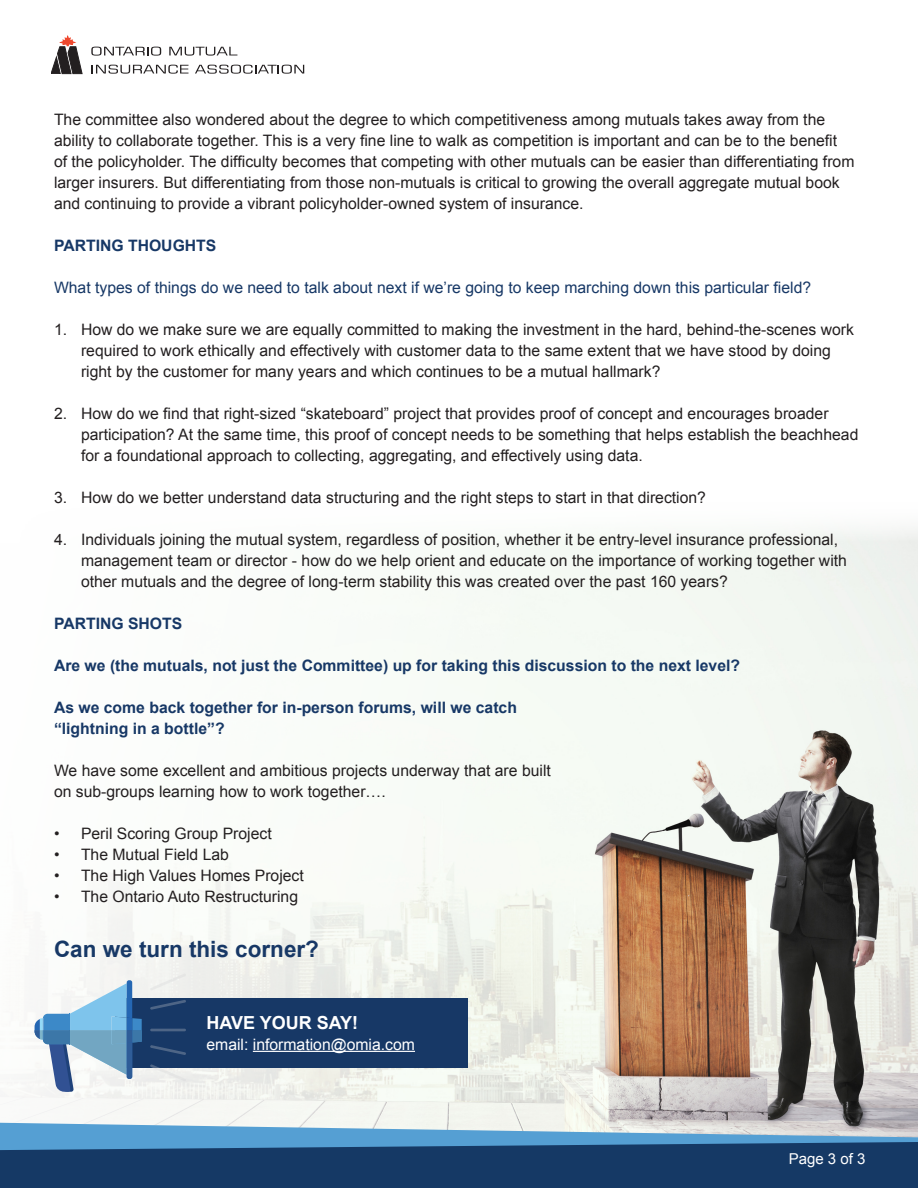
<style>
.page{position:relative;width:918px;height:1188px;background:#fff}
.page>*{position:absolute;margin:0;border:0;box-sizing:border-box;transform-origin:0 0}
.t1{font:700 22.5px "Arial";color:#173866}
.t2{font:700 18px "Arial";color:#fff}
.t3{font:15.75px/21px "Arial";color:#231f20}
.t4{font:700 15.75px/21px "Arial";color:#173866}
.t5{font:15.75px "Arial";color:#173866}
.t6{font:15.75px "Arial";color:#fff}
.t7{font:15px "Arial";color:#fff}
</style>
<div class="page">
<img style="left:0;top:528px;width:918px;height:595px">
<svg style="left:0;top:1123px;width:918px;height:19px;background:#8ab8d7"></svg>
<svg style="left:0;top:1142px;width:918px;height:46px;background:#1a416e"></svg>
<svg style="left:51px;top:36px;width:31px;height:38px"></svg>
<svg style="left:91px;top:47px;width:70px;height:9px"></svg>
<svg style="left:169px;top:47px;width:68px;height:9px"></svg>
<svg style="left:92px;top:65px;width:96px;height:9px"></svg>
<svg style="left:195px;top:65px;width:109px;height:9px"></svg>
<div style="left:115px;top:998px;width:353px;height:69px;background:#173866"></div>
<hr style="left:253px;top:1051px;width:162px;height:1px;background:#fff">
<svg style="left:35px;top:980px;width:107px;height:112px"></svg>
<svg style="left:150px;top:973px;width:36px;height:18px"></svg>
<svg style="left:150px;top:1000px;width:36px;height:10px"></svg>
<svg style="left:150px;top:1064px;width:36px;height:17px"></svg>
<svg style="left:150px;top:1045px;width:36px;height:10px"></svg>
<hr style="left:150px;top:1029px;width:36px;height:2px;background:#d1d2d4">
<p class="t3" style="left:54px;top:109px;width:802px">The committee also wondered about the degree to which competitiveness among mutuals takes away from the ability to collaborate together. This is a very fine line to walk as competition is important and can be to the benefit<br>of the policyholder. The difficulty becomes that competing with other mutuals can be easier than differentiating from larger insurers. But differentiating from those non-mutuals is critical to growing the overall aggregate mutual book and continuing to provide a vibrant policyholder-owned system of insurance.</p>
<p class="t4" style="left:54px;top:235px;width:164px">PARTING THOUGHTS</p>
<p class="t5" style="left:54px;top:277px;width:759px">What types of things do we need to talk about next if we’re going to keep marching down this particular field?</p>
<p class="t3" style="left:81px;top:319px;width:774px;text-indent:-27px">1. How do we make sure we are equally committed to making the investment in the hard, behind-the-scenes work required to work ethically and effectively with customer data to the same extent that we have stood by doing right by the customer for many years and which continues to be a mutual hallmark?</p>
<p class="t3" style="left:81px;top:403px;width:779px;text-indent:-27px">2. How do we find that right-sized “skateboard” project that provides proof of concept and encourages broader participation? At the same time, this proof of concept needs to be something that helps establish the beachhead for a foundational approach to collecting, aggregating, and effectively using data.</p>
<p class="t3" style="left:54px;top:487px;width:654px">3. How do we better understand data structuring and the right steps to start in that direction?</p>
<p class="t3" style="left:81px;top:529px;width:767px;text-indent:-27px">4. Individuals joining the mutual system, regardless of position, whether it be entry-level insurance professional, management team or director - how do we help orient and educate on the importance of working together with other mutuals and the degree of long-term stability this was created over the past 160 years?</p>
<p class="t4" style="left:54px;top:613px;width:130px">PARTING SHOTS</p>
<p class="t4" style="left:54px;top:655px;width:688px">Are we (the mutuals, not just the Committee) up for taking this discussion to the next level?</p>
<p class="t4" style="left:54px;top:697px;width:465px">As we come back together for in-person forums, will we catch “lightning in a bottle”?</p>
<p class="t3" style="left:54px;top:760px;width:498px">We have some excellent and ambitious projects underway that are built</p>
<p class="t3" style="left:54px;top:781px;width:333px">on sub-groups learning how to work together….</p>
<p class="t3" style="left:54px;top:823px;width:219px">• Peril Scoring Group Project</p>
<p class="t3" style="left:54px;top:844px;width:176px">• The Mutual Field Lab</p>
<p class="t3" style="left:54px;top:865px;width:251px">• The High Values Homes Project</p>
<p class="t3" style="left:54px;top:886px;width:246px">• The Ontario Auto Restructuring</p>
<p class="t1" style="left:54px;top:934px;width:267px">Can we turn this corner?</p>
<p class="t2" style="left:206px;top:1011px;width:153px">HAVE YOUR SAY!</p>
<p class="t6" style="left:206px;top:1034px;width:210px">email: information@omia.com</p>
<p class="t7" style="left:789px;top:1149px;width:78px">Page 3 of 3</p>
</div>
